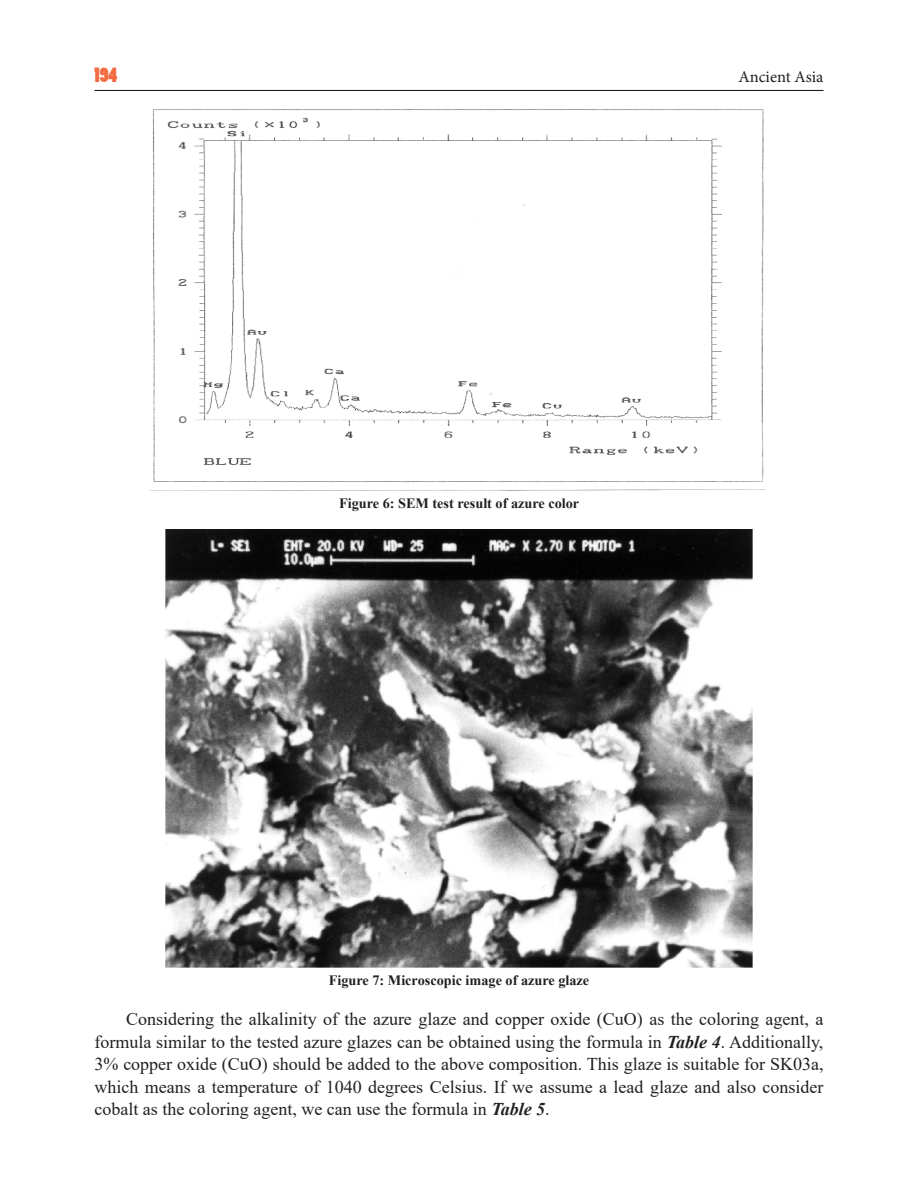
<style>
.page{position:relative;width:918px;height:1188px;background:#fff}
.page>*{position:absolute;margin:0;border:0;box-sizing:border-box;transform-origin:0 0}
.t1{font:19.5px "Poplar Std";color:#f26b41}
.Body_text{font:18px/22.5px "Times New Roman";color:#231f20;text-align:justify}
.t2{font:16.5px "Minion Pro";color:#231f20}
.t3{font:700 14.25px "Times New Roman";color:#231f20}
.s1{font-weight:700;font-style:italic}
</style>
<div class="page">
<hr style="left:94px;top:90px;width:730px;height:1px;background:#231f20">
<img style="left:152px;top:109px;width:614px;height:381px">
<img style="left:165px;top:530px;width:588px;height:437px">
<p class="t1" style="left:94px;top:65px;width:24px">194</p>
<p class="t2" style="left:738px;top:66px;width:87px">Ancient Asia</p>
<p class="t3" style="left:339px;top:493px;width:242px">Figure 6: SEM test result of azure color</p>
<p class="t3" style="left:329px;top:970px;width:262px">Figure 7: Microscopic image of azure glaze</p>
<p class="Body_text" style="left:94px;top:1007px;width:731px;text-indent:32px">Considering the alkalinity of the azure glaze and copper oxide (CuO) as the coloring agent, a formula similar to the tested azure glazes can be obtained using the formula in <span class="s1">Table 4</span>. Additionally, 3% copper oxide (CuO) should be added to the above composition. This glaze is suitable for SK03a, which means a temperature of 1040 degrees Celsius. If we assume a lead glaze and also consider cobalt as the coloring agent, we can use the formula in <span class="s1">Table 5</span>.</p>
</div>
